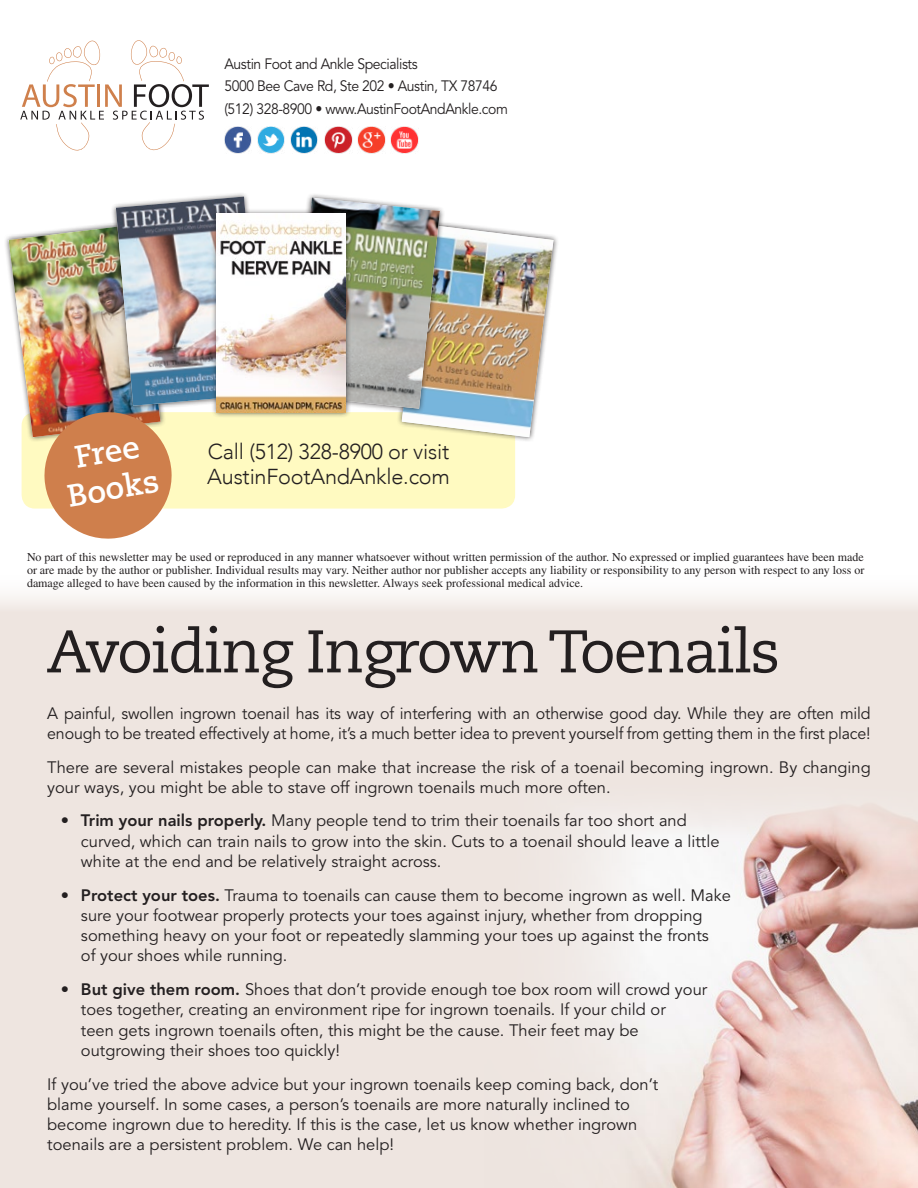
<style>
.page{position:relative;width:918px;height:1188px;background:#fff}
.page>*{position:absolute;margin:0;border:0;box-sizing:border-box;transform-origin:0 0}
.t1{font:60px "Caecilia LT Std";letter-spacing:-.03em;color:#231f20}
.t2{font:700 31.2px/37.5px "Caecilia LT Std";color:#fff;text-align:center}
.t3{font:300 21.6px/24.8px "Avenir";letter-spacing:-.01em;color:#231f20}
.t4{font:16.5px/20.2px "Avenir LT Std";color:#231f20}
.t5{font:15px/22.5px "Avenir LT Std";letter-spacing:-.03em;color:#231f20;scale:.93 1}
.t6{font:12px/12.8px "Times LT Std";color:#231f20;text-align:justify}
.s1{font-weight:800}
</style>
<div class="page">
<div style="left:0;top:572px;width:918px;height:616px;background:#eee5e0"></div>
<img style="left:590px;top:814px;width:328px;height:374px">
<img style="left:224px;top:127px;width:28px;height:27px">
<img style="left:291px;top:127px;width:27px;height:27px">
<img style="left:257px;top:127px;width:28px;height:27px">
<img style="left:358px;top:127px;width:27px;height:27px">
<img style="left:325px;top:127px;width:27px;height:27px">
<img style="left:391px;top:127px;width:27px;height:27px">
<svg style="left:20px;top:40px;width:189px;height:110px"></svg>
<div style="left:22px;top:412px;width:493px;height:97px;background:#fffac1;border-radius:14px"></div>
<div style="left:3px;top:219px;width:163px;height:224px;background:#231f20;opacity:.75"></div>
<div style="left:396px;top:219px;width:163px;height:224px;background:#231f20;opacity:.75"></div>
<div style="left:111px;top:191px;width:156px;height:220px;background:#231f20;opacity:.75"></div>
<img style="left:9px;top:197px;width:252px;height:342px">
<img style="left:116px;top:197px;width:145px;height:209px">
<div style="left:286px;top:192px;width:159px;height:222px;background:#231f20;opacity:.75"></div>
<img style="left:351px;top:198px;width:203px;height:239px">
<img style="left:291px;top:198px;width:149px;height:211px">
<div style="left:211px;top:208px;width:140px;height:210px;background:#231f20;opacity:.75"></div>
<img style="left:217px;top:213px;width:128px;height:199px">
<p class="t5" style="left:224px;top:53px;width:209px">Austin Foot and Ankle Specialists</p>
<p class="t5" style="left:224px;top:75px;width:306px">5000 Bee Cave Rd, Ste 202 • Austin, TX 78746 (512) 328-8900 • www.AustinFootAndAnkle.com</p>
<p class="t2" style="left:58px;top:441px;width:94px;rotate:-10deg">Free<br>Books</p>
<p class="t3" style="left:207px;top:439px;width:244px">Call (512) 328-8900 or visit<br>AustinFootAndAnkle.com</p>
<p class="t6" style="left:27px;top:551px;width:839px">No part of this newsletter may be used or reproduced in any manner whatsoever without written permission of the author. No expressed or implied guarantees have been made or are made by the author or publisher. Individual results may vary. Neither author nor publisher accepts any liability or responsibility to any person with respect to any loss or damage alleged to have been caused by the information in this newsletter. Always seek professional medical advice.</p>
<p class="t1" style="left:46px;top:617px;width:735px">Avoiding Ingrown Toenails</p>
<p class="t4" style="left:47px;top:703px;width:825px">A painful, swollen ingrown toenail has its way of interfering with an otherwise good day. While they are often mild enough to be treated effectively at home, it’s a much better idea to prevent yourself from getting them in the first place!</p>
<p class="t4" style="left:47px;top:757px;width:825px">There are several mistakes people can make that increase the risk of a toenail becoming ingrown. By changing your ways, you might be able to stave off ingrown toenails much more often.</p>
<p class="t4" style="left:81px;top:811px;width:640px;text-indent:-20px"><span class="s1">• Trim your nails properly.</span> Many people tend to trim their toenails far too short and curved, which can train nails to grow into the skin. Cuts to a toenail should leave a little white at the end and be relatively straight across.</p>
<p class="t4" style="left:81px;top:885px;width:651px;text-indent:-20px"><span class="s1">• Protect your toes.</span> Trauma to toenails can cause them to become ingrown as well. Make sure your footwear properly protects your toes against injury, whether from dropping something heavy on your foot or repeatedly slamming your toes up against the fronts<br>of your shoes while running.</p>
<p class="t4" style="left:81px;top:980px;width:628px;text-indent:-20px"><span class="s1">• But give them room.</span> Shoes that don’t provide enough toe box room will crowd your toes together, creating an environment ripe for ingrown toenails. If your child or<br>teen gets ingrown toenails often, this might be the cause. Their feet may be outgrowing their shoes too quickly!</p>
<p class="t4" style="left:47px;top:1074px;width:612px">If you’ve tried the above advice but your ingrown toenails keep coming back, don’t blame yourself. In some cases, a person’s toenails are more naturally inclined to become ingrown due to heredity. If this is the case, let us know whether ingrown toenails are a persistent problem. We can help!</p>
</div>
